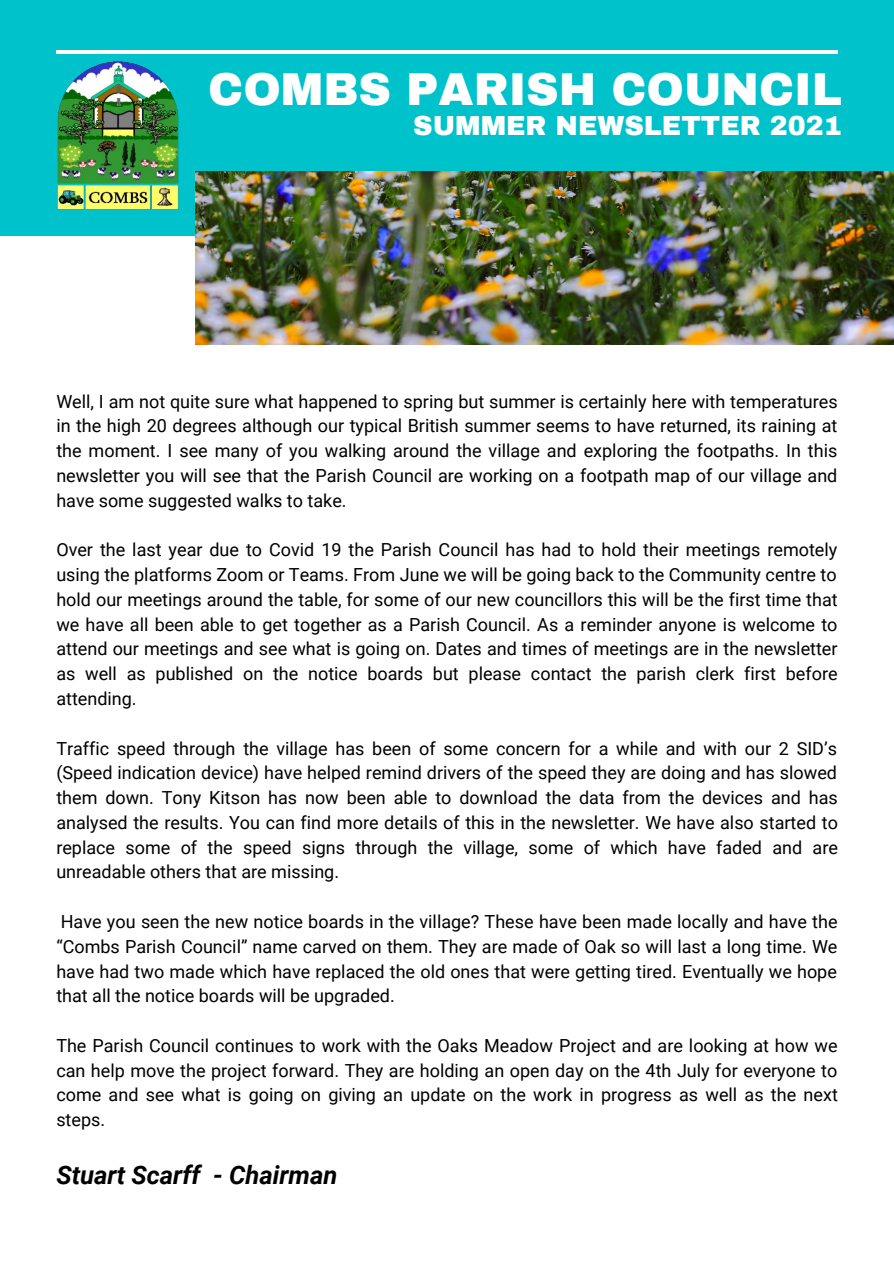
<style>
.page{position:relative;width:894px;height:1264px;background:#fff}
.page>*{position:absolute;margin:0;border:0;box-sizing:border-box;transform-origin:0 0}
.t1{font:900 45px "Archivo";color:#fff}
.t2{font:900 27px "Archivo";color:#fff}
.t3{font:italic 700 25.5px "Roboto";color:#000}
.t4{font:18px/24.8px "Roboto";color:#000;text-align:justify}
</style>
<div class="page">
<div style="left:0;top:0;width:893px;height:236px;background:#00c2cb"></div>
<hr style="left:56px;top:50px;width:781px;height:4px;background:#fff">
<img style="left:57px;top:61px;width:122px;height:149px">
<img style="left:195px;top:171px;width:698px;height:174px">
<p class="t1" style="left:208px;top:65px;width:634px">COMBS PARISH COUNCIL</p>
<p class="t2" style="left:413px;top:111px;width:430px">SUMMER NEWSLETTER 2021</p>
<p class="t4" style="left:56px;top:389px;width:782px">Well, I am not quite sure what happened to spring but summer is certainly here with temperatures in the high 20 degrees although our typical British summer seems to have returned, its raining at the moment. I see many of you walking around the village and exploring the footpaths. In this newsletter you will see that the Parish Council are working on a footpath map of our village and have some suggested walks to take.</p>
<p class="t4" style="left:56px;top:537px;width:782px">Over the last year due to Covid 19 the Parish Council has had to hold their meetings remotely using the platforms Zoom or Teams. From June we will be going back to the Community centre to hold our meetings around the table, for some of our new councillors this will be the first time that we have all been able to get together as a Parish Council. As a reminder anyone is welcome to attend our meetings and see what is going on. Dates and times of meetings are in the newsletter as well as published on the notice boards but please contact the parish clerk first before attending.</p>
<p class="t4" style="left:56px;top:736px;width:783px">Traffic speed through the village has been of some concern for a while and with our 2 SID’s (Speed indication device) have helped remind drivers of the speed they are doing and has slowed them down. Tony Kitson has now been able to download the data from the devices and has analysed the results. You can find more details of this in the newsletter. We have also started to replace some of the speed signs through the village, some of which have faded and are unreadable others that are missing.</p>
<p class="t4" style="left:56px;top:909px;width:782px">Have you seen the new notice boards in the village? These have been made locally and have the “Combs Parish Council” name carved on them. They are made of Oak so will last a long time. We have had two made which have replaced the old ones that were getting tired. Eventually we hope that all the notice boards will be upgraded.</p>
<p class="t4" style="left:56px;top:1033px;width:782px">The Parish Council continues to work with the Oaks Meadow Project and are looking at how we can help move the project forward. They are holding an open day on the 4th July for everyone to come and see what is going on giving an update on the work in progress as well as the next steps.</p>
<p class="t3" style="left:56px;top:1159px;width:283px">Stuart Scarff - Chairman</p>
</div>
